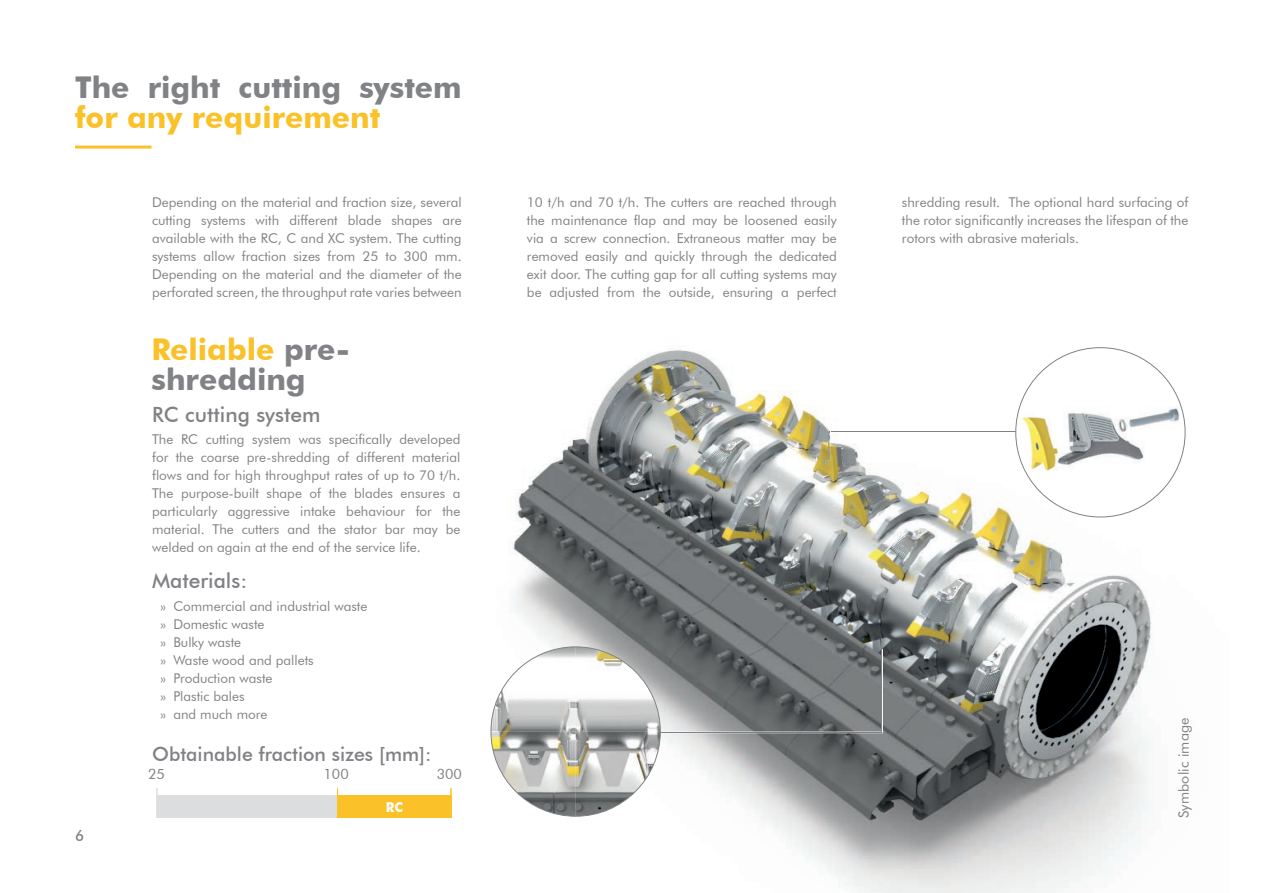
<style>
.page{position:relative;width:1263px;height:893px;background:#fff}
.page>*{position:absolute;margin:0;border:0;box-sizing:border-box;transform-origin:0 0}
.t1{font:700 30px/30px "Futura BT";color:#808285}
.t2{font:700 30px "Futura BT";color:#fac129}
.t3{font:500 21px "Futura BT";color:#808285}
.t4{font:500 19.5px "Futura BT";color:#808285}
.t5{font:500 15px "Futura BT";color:#808285}
.t6{font:14.25px "Futura BT";letter-spacing:.01em;color:#808285}
.t7{font:13.5px/18px "Futura BT";color:#808285;text-align:justify}
.t8{font:700 13.5px "Futura BT";color:#fff}
.s1{color:#fac129}
</style>
<div class="page">
<img style="left:490px;top:347px;width:696px;height:546px">
<hr style="left:75px;top:146px;width:77px;height:3px;background:#fac129">
<img style="left:830px;top:431px;width:185px;height:1px">
<hr style="left:829px;top:432px;width:269px;height:1px;background:#808285">
<img style="left:661px;top:731px;width:220px;height:1px">
<hr style="left:661px;top:732px;width:221px;height:1px;background:#808285">
<div style="left:1016px;top:348px;width:169px;height:169px;background:#fff;border-radius:50%"></div>
<img style="left:1018px;top:406px;width:166px;height:64px">
<img style="left:491px;top:647px;width:169px;height:169px">
<svg style="left:828px;top:431px;width:2px;height:29px"></svg>
<img style="left:882px;top:649px;width:1px;height:82px">
<hr style="left:881px;top:649px;width:1px;height:82px;background:#808285">
<div style="left:157px;top:796px;width:294px;height:22px;background:#dcdddf"></div>
<hr style="left:450px;top:788px;width:2px;height:30px;background:#fac129">
<div style="left:337px;top:795px;width:115px;height:23px;background:#fac129"></div>
<hr style="left:337px;top:788px;width:1px;height:30px;background:#fac129">
<hr style="left:156px;top:788px;width:2px;height:30px;background:#dcdddf">
<h1 class="t1" style="left:75px;top:72px;width:388px">The right cutting system</h1>
<h1 class="t2" style="left:75px;top:99px;width:307px">for any requirement</h1>
<p class="t7" style="left:152px;top:193px;width:311px">Depending on the material and fraction size, several cutting systems with different blade shapes are available with the RC, C and XC system. The cutting systems allow fraction sizes from 25 to 300 mm.<br>Depending on the material and the diameter of the perforated screen, the throughput rate varies between</p>
<h1 class="t1" style="left:152px;top:334px;width:200px"><span class="s1">Reliable</span> pre&shy;shredding</h1>
<h2 class="t3" style="left:152px;top:402px;width:170px">RC cutting system</h2>
<p class="t7" style="left:152px;top:430px;width:310px">The RC cutting system was specifically developed for the coarse pre-shredding of different material flows and for high throughput rates of up to 70 t/h.<br>The purpose-built shape of the blades ensures a particularly aggressive intake behaviour for the material. The cutters and the stator bar may be welded on again at the end of the service life.</p>
<h2 class="t3" style="left:152px;top:568px;width:97px">Materials:</h2>
<p class="t7" style="left:161px;top:597px;width:208px;text-align:left">» Commercial and industrial waste » Domestic waste<br>» Bulky waste<br>» Waste wood and pallets<br>» Production waste<br>» Plastic bales<br>» and much more</p>
<h3 class="t4" style="left:152px;top:742px;width:281px">Obtainable fraction sizes [mm]:</h3>
<p class="t5" style="left:75px;top:826px;width:11px">6</p>
<p class="t6" style="left:148px;top:765px;width:18px">25</p>
<p class="t6" style="left:324px;top:765px;width:27px">100</p>
<p class="t6" style="left:437px;top:765px;width:27px">300</p>
<p class="t8" style="left:386px;top:799px;width:19px">RC</p>
<p class="t7" style="left:527px;top:193px;width:311px">10 t/h and 70 t/h. The cutters are reached through the maintenance flap and may be loosened easily via a screw connection. Extraneous matter may be removed easily and quickly through the dedicated exit door. The cutting gap for all cutting systems may be adjusted from the outside, ensuring a perfect</p>
<p class="t7" style="left:902px;top:193px;width:288px">shredding result. The optional hard surfacing of the rotor significantly increases the lifespan of the rotors with abrasive materials.</p>
<p class="t6" style="left:1175px;top:818px;width:102px;rotate:-90deg">Symbolic image</p>
</div>
